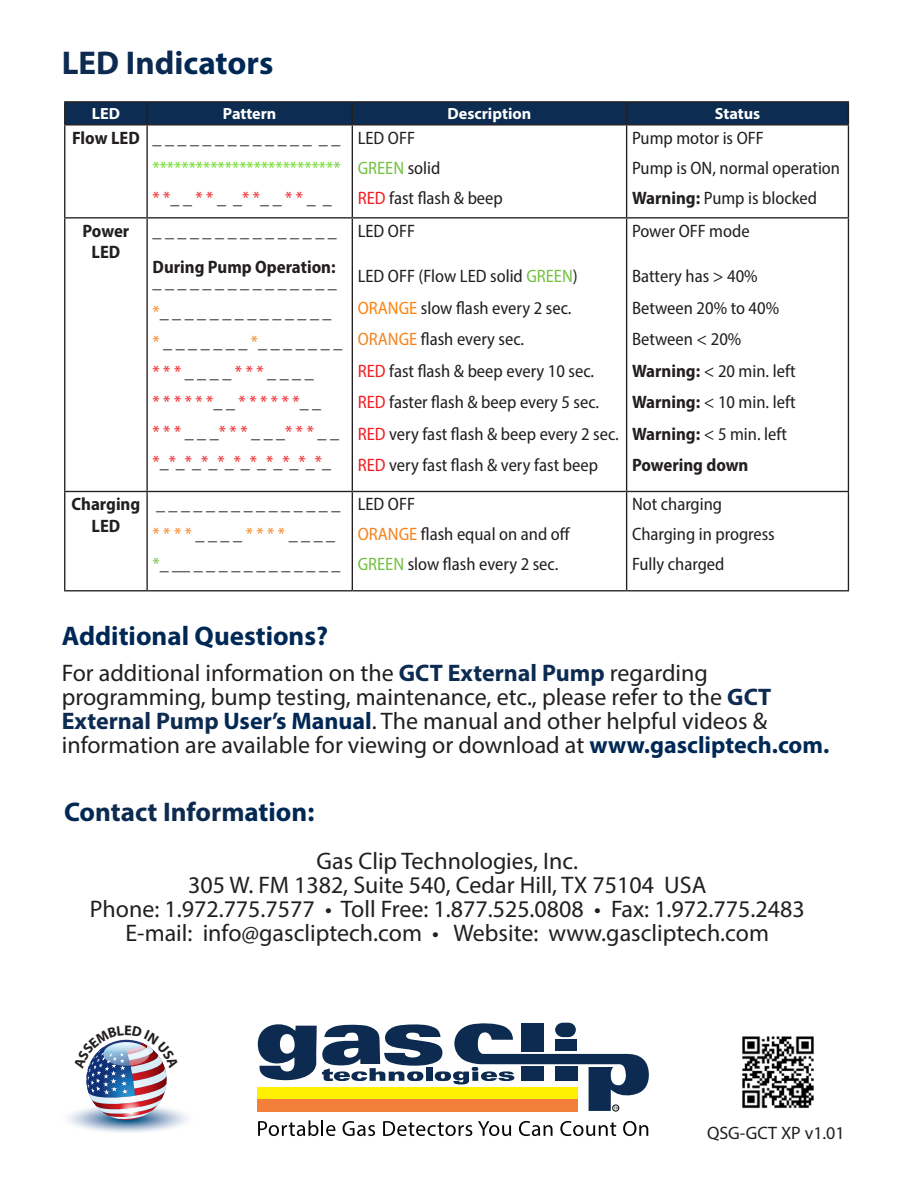
<style>
.page{position:relative;width:918px;height:1188px;background:#fff}
.page>*{position:absolute;margin:0;border:0;box-sizing:border-box;transform-origin:0 0}
.t1{font:700 33px "Myriad Pro";color:#0d2b51}
.t2{font:700 27px "Myriad Pro";color:#002855}
.t3{font:700 27px "Myriad Pro";color:#0d2b51}
.t4{font:24px/24px "Myriad Pro";color:#231f20}
.t5{font:semi-condensed 18px "Myriad Pro";color:#231f20}
.t6{font:semi-condensed 18px "Myriad Pro";color:#ee1f23}
.t7{font:700 semi-condensed 18px/21.6px "Myriad Pro";color:#231f20;text-align:center}
.t8{font:semi-condensed 18px "Myriad Pro";color:#67da1f}
.t9{font:semi-condensed 18px "Myriad Pro";color:#f58420}
.t10{font:18px "Myriad Pro";color:#231f20}
.t11{font:semi-condensed 18px "Myriad Pro";color:#75c043}
.t12{font:700 16.2px "Myriad Pro";color:#fff}
.s1{color:#002855}
.s2{color:#75c043}
.s3{color:#231f20}
.s4{color:#ee1f23}
.s5{font-weight:700}
.s6{color:#f58420}
.s7{color:#ff840d}
.s8{font-weight:700;color:#0d2b51}
.s9{font-weight:700;color:#002855}
</style>
<div class="page">
<hr style="left:64px;top:101px;width:83px;height:2px;background:#231f20">
<hr style="left:147px;top:101px;width:205px;height:2px;background:#231f20">
<hr style="left:352px;top:101px;width:275px;height:2px;background:#231f20">
<hr style="left:627px;top:101px;width:222px;height:2px;background:#231f20">
<div style="left:64px;top:102px;width:785px;height:22px;background:#0c2c51"></div>
<hr style="left:64px;top:124px;width:83px;height:2px;background:#231f20">
<hr style="left:64px;top:126px;width:1px;height:91px;background:#231f20">
<hr style="left:147px;top:124px;width:205px;height:2px;background:#231f20">
<hr style="left:146px;top:126px;width:2px;height:91px;background:#231f20">
<hr style="left:352px;top:124px;width:275px;height:2px;background:#231f20">
<hr style="left:352px;top:126px;width:1px;height:91px;background:#231f20">
<hr style="left:627px;top:124px;width:222px;height:2px;background:#231f20">
<hr style="left:626px;top:126px;width:1px;height:91px;background:#231f20">
<hr style="left:848px;top:126px;width:1px;height:91px;background:#231f20">
<hr style="left:64px;top:217px;width:83px;height:2px;background:#231f20">
<hr style="left:64px;top:219px;width:1px;height:272px;background:#231f20">
<hr style="left:147px;top:217px;width:205px;height:2px;background:#231f20">
<hr style="left:146px;top:219px;width:2px;height:272px;background:#231f20">
<hr style="left:352px;top:217px;width:275px;height:2px;background:#231f20">
<hr style="left:352px;top:219px;width:1px;height:272px;background:#231f20">
<hr style="left:627px;top:217px;width:222px;height:2px;background:#231f20">
<hr style="left:626px;top:219px;width:1px;height:272px;background:#231f20">
<hr style="left:848px;top:219px;width:1px;height:272px;background:#231f20">
<hr style="left:64px;top:491px;width:83px;height:1px;background:#231f20">
<hr style="left:64px;top:492px;width:1px;height:98px;background:#231f20">
<hr style="left:147px;top:491px;width:205px;height:1px;background:#231f20">
<hr style="left:146px;top:492px;width:2px;height:98px;background:#231f20">
<hr style="left:352px;top:491px;width:275px;height:1px;background:#231f20">
<hr style="left:352px;top:492px;width:1px;height:98px;background:#231f20">
<hr style="left:627px;top:491px;width:222px;height:1px;background:#231f20">
<hr style="left:626px;top:492px;width:1px;height:98px;background:#231f20">
<hr style="left:848px;top:492px;width:1px;height:98px;background:#231f20">
<hr style="left:64px;top:590px;width:83px;height:1px;background:#231f20">
<hr style="left:147px;top:590px;width:205px;height:1px;background:#231f20">
<hr style="left:352px;top:590px;width:275px;height:1px;background:#231f20">
<hr style="left:627px;top:590px;width:222px;height:1px;background:#231f20">
<svg style="left:258px;top:1120px;width:77px;height:16px"></svg>
<svg style="left:343px;top:1121px;width:32px;height:15px"></svg>
<svg style="left:383px;top:1121px;width:89px;height:15px"></svg>
<svg style="left:478px;top:1121px;width:33px;height:15px"></svg>
<svg style="left:519px;top:1121px;width:34px;height:15px"></svg>
<svg style="left:560px;top:1121px;width:56px;height:15px"></svg>
<svg style="left:623px;top:1121px;width:25px;height:15px"></svg>
<svg style="left:258px;top:1022px;width:391px;height:89px"></svg>
<img style="left:742px;top:1036px;width:72px;height:73px">
<img style="left:68px;top:1039px;width:120px;height:94px">
<p class="t1" style="left:62px;top:41px;width:213px">LED Indi<span class="s1">cators</span></p>
<p class="t12" style="left:92px;top:103px;width:30px">LED</p>
<p class="t12" style="left:223px;top:103px;width:55px">Pattern</p>
<p class="t12" style="left:448px;top:103px;width:85px">Description</p>
<p class="t12" style="left:715px;top:103px;width:47px">Status</p>
<p class="t7" style="left:72px;top:126px;width:69px">Flow LED</p>
<p class="t5" style="left:153px;top:127px;width:189px">_ _ _ _ _ _ _ _ _ _ _ _ _ _ _</p>
<p class="t8" style="left:153px;top:157px;width:190px">*************************<span class="s2">*</span></p>
<p class="t6" style="left:153px;top:187px;width:181px">* *<span class="s3">_ _</span> * * <span class="s3">_ _</span>* *<span class="s3">_ _</span> * * <span class="s3">_ _</span></p>
<p class="t5" style="left:358px;top:127px;width:59px">LED OFF</p>
<p class="t11" style="left:358px;top:157px;width:84px">GREEN <span class="s3">solid</span></p>
<p class="t5" style="left:358px;top:187px;width:147px"><span class="s4">RED</span> fast flash &amp; beep</p>
<p class="t5" style="left:632px;top:127px;width:133px">Pump motor is OFF</p>
<p class="t5" style="left:632px;top:157px;width:210px">Pump is ON, normal operation</p>
<p class="t5" style="left:632px;top:187px;width:187px"><span class="s5">Warning:</span> Pump is blocked</p>
<p class="t7" style="left:83px;top:219px;width:48px">Power<br>LED</p>
<p class="t7" style="left:72px;top:493px;width:70px">Charging<br>LED</p>
<p class="t5" style="left:153px;top:220px;width:186px">_ _ _ _ _ _ _ _ _ _ _ _ _ _ _</p>
<p class="t7" style="left:153px;top:256px;width:185px">During Pump Operation:</p>
<p class="t5" style="left:153px;top:271px;width:186px">_ _ _ _ _ _ __ _ _ _ _ _ _ _</p>
<p class="t5" style="left:153px;top:301px;width:181px"><span class="s6">*</span>_ _ _ _ _ _ __ _ _ _ _ _ _</p>
<p class="t5" style="left:153px;top:331px;width:191px"><span class="s6">*</span> _ _ _ _ _ _ _ <span class="s6">*</span>_ _ _ _ _ _ _</p>
<p class="t5" style="left:153px;top:361px;width:163px"><span class="s4">* * *</span> _ _ _ _ <span class="s4">* * *</span> _ _ _ _</p>
<p class="t6" style="left:153px;top:391px;width:170px">* * * * * *<span class="s3">_ _</span> * * * * * *<span class="s3">_ _</span></p>
<p class="t6" style="left:153px;top:421px;width:188px">* * * <span class="s3">_ _ _</span>* * * <span class="s3">_ _ _</span>* * * <span class="s3">_ _</span></p>
<p class="t6" style="left:153px;top:451px;width:180px">*<span class="s3">_</span>*<span class="s3">_</span>*<span class="s3">_</span>*<span class="s3">_</span>*<span class="s3">_</span>*<span class="s3">_</span>*<span class="s3">_</span>*<span class="s3">_</span>*<span class="s3">_</span>*<span class="s3">_</span>*<span class="s3">_</span></p>
<p class="t5" style="left:156px;top:493px;width:186px">_ _ _ _ _ _ _ _ _ _ _ _ _ _ _</p>
<p class="t9" style="left:153px;top:523px;width:184px">* * * * <span class="s3">_ _ _ _</span> * * * * <span class="s3">_ _ _ _</span></p>
<p class="t5" style="left:153px;top:553px;width:190px"><span class="s2">*</span>_ __ _ _ _ _ _ _ _ _ _ _ _ _</p>
<p class="t5" style="left:358px;top:220px;width:59px">LED OFF</p>
<p class="t5" style="left:358px;top:265px;width:222px">LED OFF (Flow LED solid <span class="s2">GREEN</span>)</p>
<p class="t5" style="left:358px;top:297px;width:215px"><span class="s7">ORANGE</span> slow flash every 2 sec.</p>
<p class="t5" style="left:358px;top:328px;width:168px"><span class="s6">ORANGE</span> flash every sec.</p>
<p class="t5" style="left:358px;top:360px;width:238px"><span class="s4">RED</span> fast flash &amp; beep every 10 sec.</p>
<p class="t5" style="left:358px;top:391px;width:243px"><span class="s4">RED</span> faster flash &amp; beep every 5 sec.</p>
<p class="t5" style="left:358px;top:423px;width:263px"><span class="s4">RED</span> very fast flash &amp; beep every 2 sec.</p>
<p class="t5" style="left:358px;top:454px;width:242px"><span class="s4">RED</span> very fast flash &amp; very fast beep</p>
<p class="t5" style="left:358px;top:493px;width:59px">LED OFF</p>
<p class="t5" style="left:358px;top:523px;width:214px"><span class="s6">ORANGE</span> flash equal on and off</p>
<p class="t5" style="left:358px;top:553px;width:202px"><span class="s2">GREEN</span> slow flash every 2 sec.</p>
<p class="t5" style="left:632px;top:220px;width:119px">Power OFF mode</p>
<p class="t5" style="left:632px;top:265px;width:127px">Battery has &gt; 40%</p>
<p class="t5" style="left:632px;top:297px;width:149px">Between 20% to 40%</p>
<p class="t5" style="left:632px;top:328px;width:111px">Between &lt; 20%</p>
<p class="t5" style="left:632px;top:360px;width:165px"><span class="s5">Warning:</span> &lt; 20 min. left</p>
<p class="t5" style="left:632px;top:391px;width:165px"><span class="s5">Warning:</span> &lt; 10 min. left</p>
<p class="t5" style="left:632px;top:423px;width:157px"><span class="s5">Warning:</span> &lt; 5 min. left</p>
<p class="t7" style="left:632px;top:454px;width:118px">Powering down</p>
<p class="t5" style="left:632px;top:493px;width:92px">Not charging</p>
<p class="t5" style="left:632px;top:523px;width:144px">Charging in progress</p>
<p class="t5" style="left:632px;top:553px;width:94px">Fully charged</p>
<p class="t2" style="left:62px;top:618px;width:268px">Additional Questions?</p>
<p class="t4" style="left:62px;top:660px;width:769px">For additional information on the <span class="s8">GCT External Pump</span> regarding programming, bump testing, maintenance, etc., please refer to the <span class="s8">GCT External Pump</span> <span class="s9">User’s Manual</span>. The manual and other helpful videos &amp; information are available for viewing or download at <span class="s9">www.gascliptech.com.</span></p>
<p class="t3" style="left:64px;top:794px;width:252px"><span class="s1">Co</span>ntact Inform<span class="s1">ation:</span></p>
<p class="t4" style="left:317px;top:849px;width:263px">Gas Clip Technologies, Inc.</p>
<p class="t4" style="left:188px;top:873px;width:520px">305 W. FM 1382, Suite 540, Cedar Hill, TX 75104 USA</p>
<p class="t4" style="left:90px;top:897px;width:716px">Phone: 1.972.775.7577 • Toll Free: 1.877.525.0808 • Fax: 1.972.775.2483</p>
<p class="t4" style="left:126px;top:921px;width:645px">E-mail: info@gascliptech.com • Website: www.gascliptech.com</p>
<p class="t10" style="left:707px;top:1122px;width:139px">QSG-GCT XP v1.01</p>
</div>
